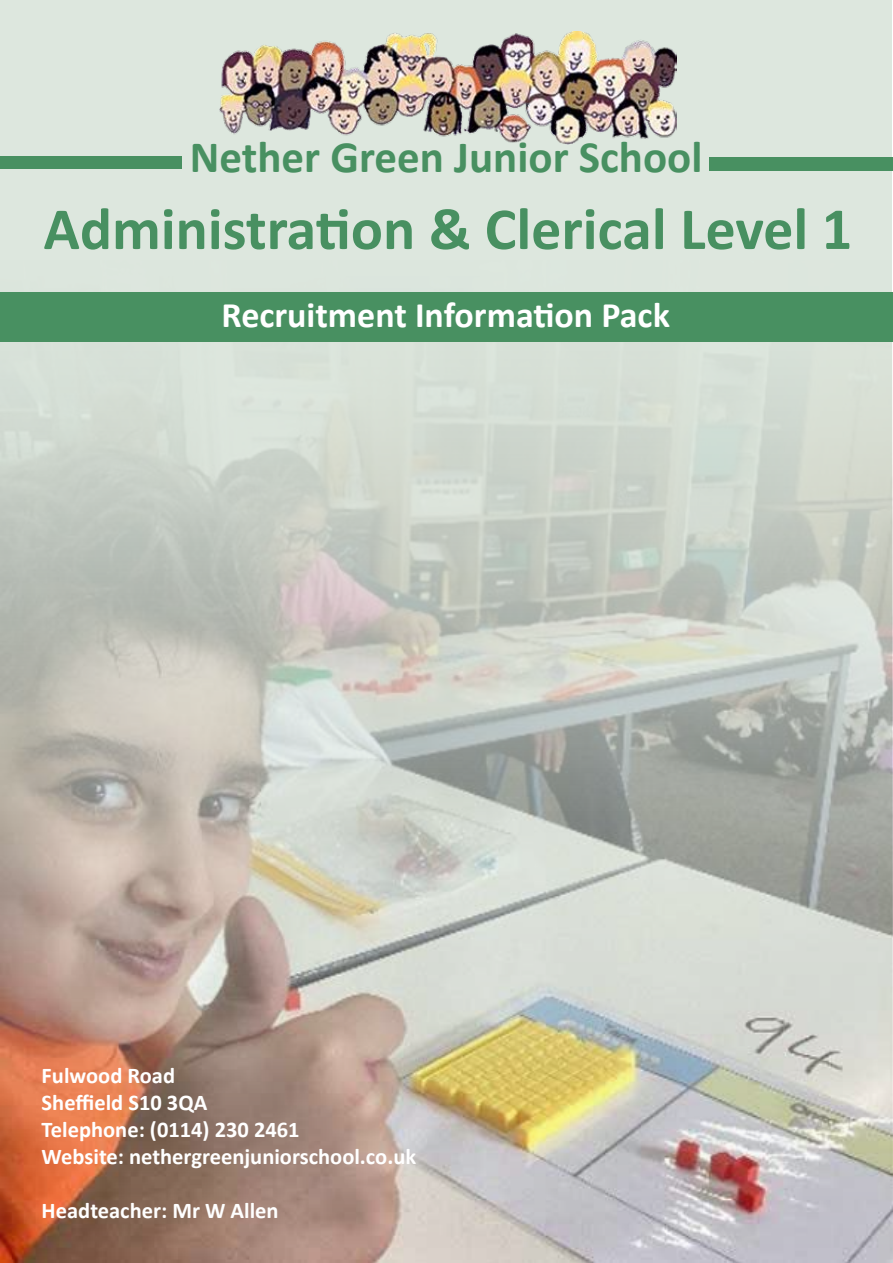
<style>
.page{position:relative;width:893px;height:1263px;background:#fff}
.page>*{position:absolute;margin:0;border:0;box-sizing:border-box;transform-origin:0 0}
.t1{font:700 60px "Calibri";color:#489061}
.t2{font:700 45px "Calibri";color:#489061}
.t3{font:700 36px "Calibri";color:#fff}
.t4{font:700 22.5px/27px "Calibri";color:#fff}
</style>
<div class="page">
<div style="left:0;top:0;width:891px;height:1263px;background:#dde7de"></div>
<img style="left:1px;top:252px;width:892px;height:1011px">
<div style="left:0;top:292px;width:893px;height:50px;background:#489061"></div>
<div style="left:0;top:157px;width:181px;height:12px;background:#489061"></div>
<img style="left:219px;top:32px;width:457px;height:113px">
<div style="left:709px;top:157px;width:184px;height:13px;background:#489061"></div>
<h2 class="t2" style="left:190px;top:125px;width:514px">Nether Green Junior School</h2>
<h1 class="t1" style="left:43px;top:187px;width:810px">Administration &amp; Clerical Level 1</h1>
<h3 class="t3" style="left:222px;top:290px;width:450px">Recruitment Information Pack</h3>
<p class="t4" style="left:42px;top:1061px;width:376px">Fulwood Road<br>Sheffield S10 3QA<br>Telephone: (0114) 230 2461<br>Website: nethergreenjuniorschool.co.uk</p>
<p class="t4" style="left:42px;top:1196px;width:239px">Headteacher: Mr W Allen</p>
</div>
